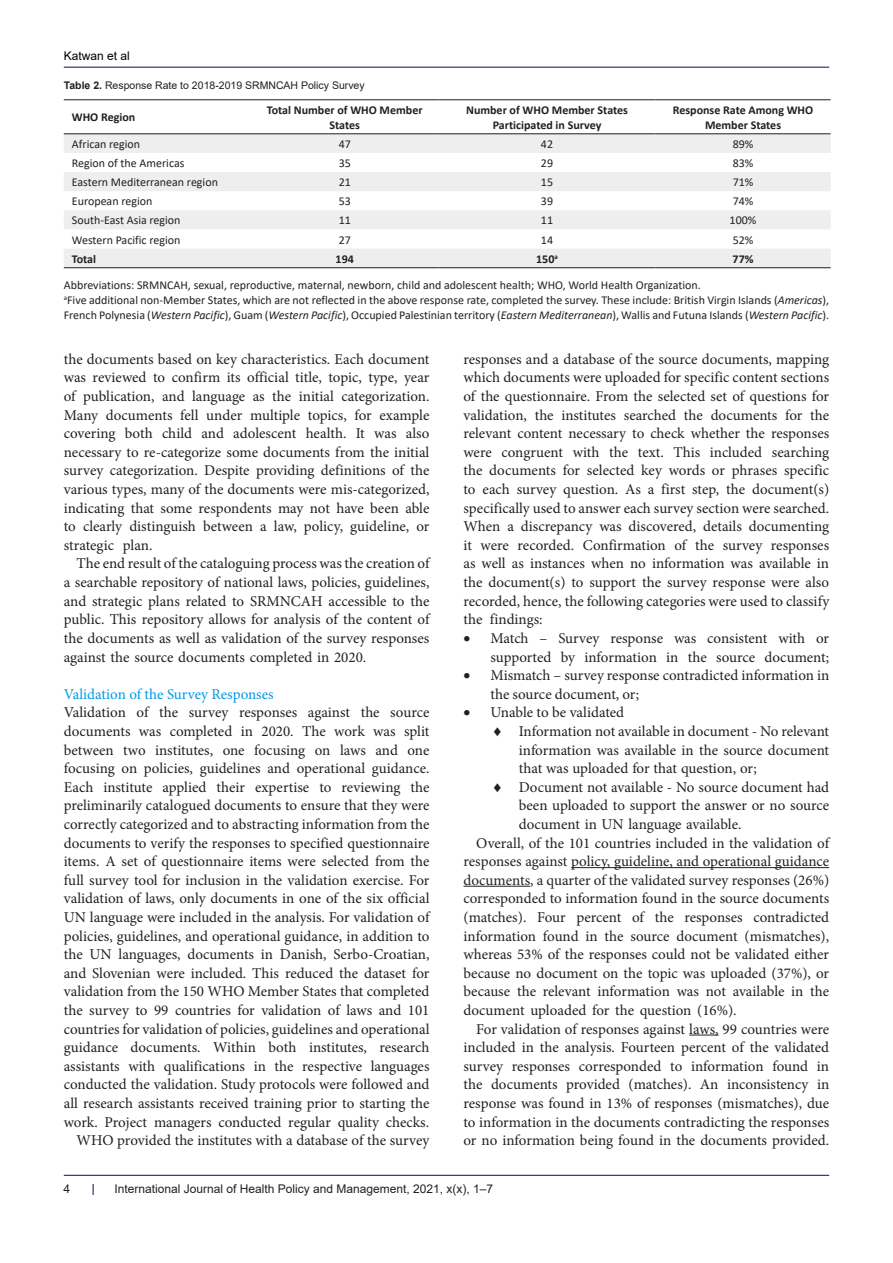
<style>
.page{position:relative;width:893px;height:1263px;background:#fff}
.page>*{position:absolute;margin:0;border:0;box-sizing:border-box;transform-origin:0 0}
.t1{font:15px/18.6px "Minion Pro";color:#231f20;text-align:justify}
.t2{font:15px "Minion Pro";color:#0099e5}
.t3{font:12px/15px "Calibri";color:#231f20}
.t4{font:700 12px/15px "Calibri";color:#231f20;text-align:center}
.t5{font:12px "Arial";color:#231f20}
.t6{font:12px "Arial";color:#000001}
.t7{font:10.5px "Arial";color:#231f20}
.s1{font-weight:700}
.s2{font-style:italic}
</style>
<div class="page">
<hr style="left:64px;top:67px;width:765px;height:1px;background:#190066">
<hr style="left:64px;top:1175px;width:765px;height:1px;background:#190066">
<hr style="left:571px;top:867px;width:258px;height:1px;background:#231f20">
<hr style="left:463px;top:886px;width:67px;height:1px;background:#231f20">
<hr style="left:689px;top:1035px;width:30px;height:1px;background:#231f20">
<svg style="left:64px;top:134px;width:767px;height:133px;fill:#eee"></svg>
<hr style="left:64px;top:99px;width:187px;height:1px;background:#231f20">
<hr style="left:251px;top:99px;width:188px;height:1px;background:#231f20">
<hr style="left:439px;top:99px;width:216px;height:1px;background:#231f20">
<hr style="left:655px;top:99px;width:176px;height:1px;background:#231f20">
<hr style="left:64px;top:133px;width:187px;height:1px;background:#231f20">
<hr style="left:251px;top:133px;width:188px;height:1px;background:#231f20">
<hr style="left:439px;top:133px;width:216px;height:1px;background:#231f20">
<hr style="left:655px;top:133px;width:176px;height:1px;background:#231f20">
<hr style="left:64px;top:267px;width:187px;height:1px;background:#231f20">
<hr style="left:251px;top:267px;width:188px;height:1px;background:#231f20">
<hr style="left:439px;top:267px;width:216px;height:1px;background:#231f20">
<hr style="left:655px;top:267px;width:176px;height:1px;background:#231f20">
<p class="t6" style="left:64px;top:48px;width:68px">Katwan et al</p>
<p class="t7" style="left:64px;top:78px;width:302px"><span class="s1">Table 2.</span> Response Rate to 2018-2019 SRMNCAH Policy Survey</p>
<p class="t4" style="left:72px;top:110px;width:65px">WHO Region</p>
<p class="t4" style="left:267px;top:102px;width:157px">Total Number of WHO Member<br>States</p>
<p class="t4" style="left:466px;top:102px;width:163px">Number of WHO Member States<br>Participated in Survey</p>
<p class="t4" style="left:673px;top:102px;width:142px">Response Rate Among WHO<br>Member States</p>
<p class="t3" style="left:72px;top:136px;width:70px">African region</p>
<p class="t3" style="left:339px;top:136px;width:14px">47</p>
<p class="t3" style="left:541px;top:136px;width:14px">42</p>
<p class="t3" style="left:733px;top:136px;width:22px">89%</p>
<p class="t3" style="left:72px;top:155px;width:114px">Region of the Americas</p>
<p class="t3" style="left:339px;top:155px;width:14px">35</p>
<p class="t3" style="left:541px;top:155px;width:14px">29</p>
<p class="t3" style="left:733px;top:155px;width:22px">83%</p>
<p class="t3" style="left:72px;top:174px;width:148px">Eastern Mediterranean region</p>
<p class="t3" style="left:339px;top:174px;width:14px">21</p>
<p class="t3" style="left:541px;top:174px;width:14px">15</p>
<p class="t3" style="left:733px;top:174px;width:22px">71%</p>
<p class="t3" style="left:72px;top:193px;width:82px">European region</p>
<p class="t3" style="left:339px;top:193px;width:14px">53</p>
<p class="t3" style="left:541px;top:193px;width:14px">39</p>
<p class="t3" style="left:733px;top:193px;width:22px">74%</p>
<p class="t3" style="left:72px;top:213px;width:110px">South-East Asia region</p>
<p class="t3" style="left:339px;top:213px;width:14px">11</p>
<p class="t3" style="left:541px;top:213px;width:14px">11</p>
<p class="t3" style="left:730px;top:213px;width:28px">100%</p>
<p class="t3" style="left:72px;top:232px;width:110px">Western Pacific region</p>
<p class="t3" style="left:339px;top:232px;width:14px">27</p>
<p class="t3" style="left:541px;top:232px;width:14px">14</p>
<p class="t3" style="left:733px;top:232px;width:22px">52%</p>
<p class="t4" style="left:72px;top:251px;width:26px">Total</p>
<p class="t4" style="left:336px;top:251px;width:20px">194</p>
<p class="t4" style="left:536px;top:251px;width:23px">150<sup>a</sup></p>
<p class="t4" style="left:733px;top:251px;width:22px">77%</p>
<p class="t3" style="left:64px;top:277px;width:638px">Abbreviations: SRMNCAH, sexual, reproductive, maternal, newborn, child and adolescent health; WHO, World Health Organization.</p>
<p class="t3" style="left:64px;top:292px;width:767px"><sup>a</sup>Five additional non-Member States, which are not reflected in the above response rate, completed the survey. These include: British Virgin Islands (<span class="s2">Americas</span>),<br>French Polynesia (<span class="s2">Western Pacific</span>), Guam (<span class="s2">Western Pacific</span>), Occupied Palestinian territory (<span class="s2">Eastern Mediterranean</span>), Wallis and Futuna Islands (<span class="s2">Western Pacific</span>).</p>
<p class="t1" style="left:64px;top:350px;width:367px">the documents based on key characteristics. Each document was reviewed to confirm its official title, topic, type, year of publication, and language as the initial categorization.<br>Many documents fell under multiple topics, for example covering both child and adolescent health. It was also necessary to re-categorize some documents from the initial survey categorization. Despite providing definitions of the various types, many of the documents were mis-categorized, indicating that some respondents may not have been able to clearly distinguish between a law, policy, guideline, or strategic plan.</p>
<p class="t1" style="left:64px;top:554px;width:367px;text-indent:13px">The end result of the cataloguing process was the creation of a searchable repository of national laws, policies, guidelines, and strategic plans related to SRMNCAH accessible to the public. This repository allows for analysis of the content of the documents as well as validation of the survey responses against the source documents completed in 2020.</p>
<p class="t2" style="left:64px;top:684px;width:211px">Validation of the Survey Responses</p>
<p class="t1" style="left:64px;top:703px;width:367px">Validation of the survey responses against the source documents was completed in 2020. The work was split between two institutes, one focusing on laws and one focusing on policies, guidelines and operational guidance.<br>Each institute applied their expertise to reviewing the preliminarily catalogued documents to ensure that they were correctly categorized and to abstracting information from the documents to verify the responses to specified questionnaire items. A set of questionnaire items were selected from the full survey tool for inclusion in the validation exercise. For validation of laws, only documents in one of the six official UN language were included in the analysis. For validation of policies, guidelines, and operational guidance, in addition to the UN languages, documents in Danish, Serbo-Croatian, and Slovenian were included. This reduced the dataset for validation from the 150 WHO Member States that completed the survey to 99 countries for validation of laws and 101 countries for validation of policies, guidelines and operational guidance documents. Within both institutes, research assistants with qualifications in the respective languages conducted the validation. Study protocols were followed and all research assistants received training prior to starting the work. Project managers conducted regular quality checks.</p>
<p class="t1" style="left:77px;top:1131px;width:354px">WHO provided the institutes with a database of the survey</p>
<p class="t1" style="left:463px;top:350px;width:367px">responses and a database of the source documents, mapping which documents were uploaded for specific content sections of the questionnaire. From the selected set of questions for validation, the institutes searched the documents for the relevant content necessary to check whether the responses were congruent with the text. This included searching the documents for selected key words or phrases specific to each survey question. As a first step, the document(s) specifically used to answer each survey section were searched.<br>When a discrepancy was discovered, details documenting it were recorded. Confirmation of the survey responses as well as instances when no information was available in the document(s) to support the survey response were also recorded, hence, the following categories were used to classify the findings:</p>
<p class="t1" style="left:463px;top:629px;width:367px;text-align:right">• Match – Survey response was consistent with or supported by information in the source document;</p>
<p class="t1" style="left:490px;top:666px;width:340px;text-indent:-27px">• Mismatch – survey response contradicted information in the source document, or;</p>
<p class="t1" style="left:463px;top:703px;width:162px">• Unable to be validated</p>
<p class="t1" style="left:519px;top:722px;width:312px;text-indent:-27px">♦ Information not available in document - No relevant information was available in the source document that was uploaded for that question, or;</p>
<p class="t1" style="left:519px;top:778px;width:312px;text-indent:-27px">♦ Document not available - No source document had been uploaded to support the answer or no source document in UN language available.</p>
<p class="t1" style="left:463px;top:833px;width:367px;text-indent:13px">Overall, of the 101 countries included in the validation of responses against policy, guideline, and operational guidance documents, a quarter of the validated survey responses (26%) corresponded to information found in the source documents (matches). Four percent of the responses contradicted information found in the source document (mismatches), whereas 53% of the responses could not be validated either because no document on the topic was uploaded (37%), or because the relevant information was not available in the document uploaded for the question (16%).</p>
<p class="t1" style="left:463px;top:1019px;width:367px;text-indent:13px">For validation of responses against laws, 99 countries were included in the analysis. Fourteen percent of the validated survey responses corresponded to information found in the documents provided (matches). An inconsistency in response was found in 13% of responses (mismatches), due to information in the documents contradicting the responses or no information being found in the documents provided.</p>
<p class="t5" style="left:64px;top:1180px;width:8px">4</p>
<p class="t5" style="left:114px;top:1180px;width:380px">International Journal of Health Policy and Management, 2021, x(x), 1–7</p>
</div>
